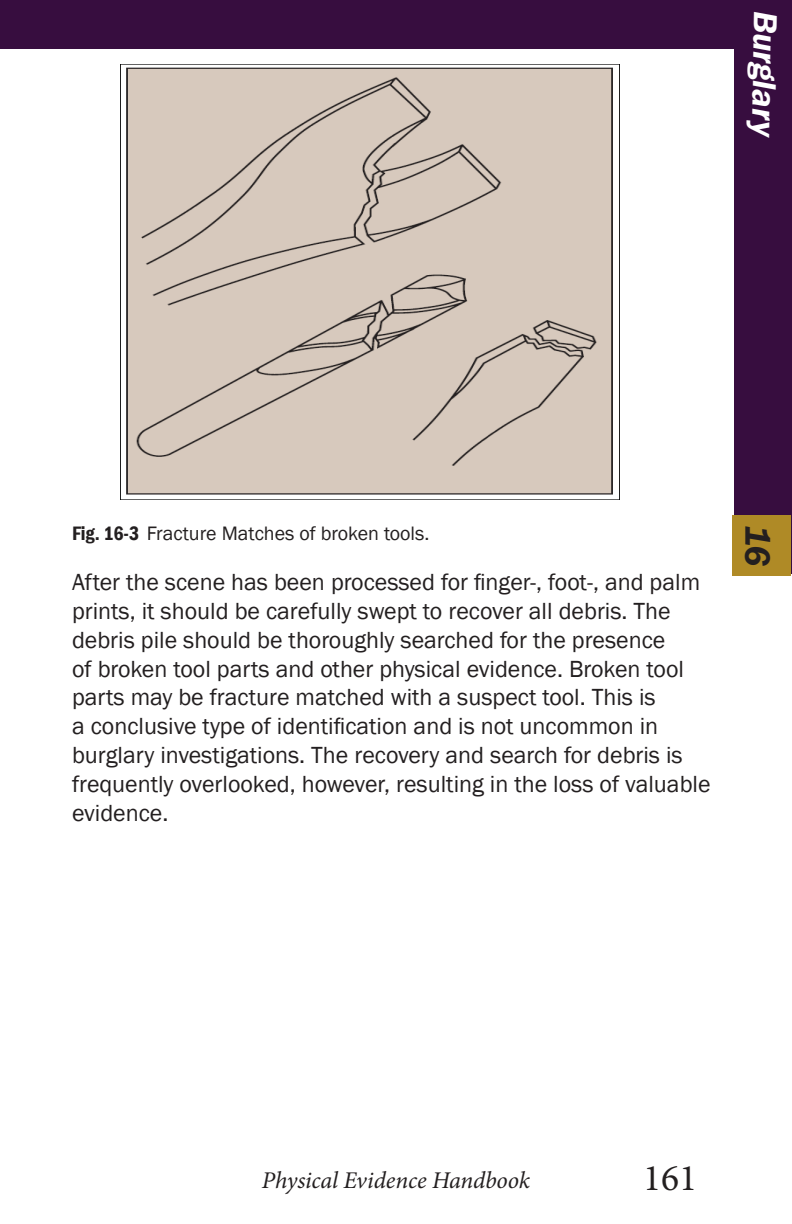
<style>
.page{position:relative;width:792px;height:1224px;background:#fff}
.page>*{position:absolute;margin:0;border:0;box-sizing:border-box;transform-origin:0 0}
.t1{font:37.6px "Minion Pro";color:#231f20}
.t2{font:italic 600 36px "Franklin Gothic";color:#231f20}
.t3{font:italic 600 34px "Franklin Gothic";color:#fff}
.t4{font:24px/28.8px "Franklin Gothic";color:#231f20}
.t5{font:italic 24px "Minion Pro";letter-spacing:-.005em;color:#231f20}
.t6{font:20px "Franklin Gothic";color:#231f20}
.s1{font-weight:600;font-stretch:condensed}
</style>
<div class="page">
<img style="left:121px;top:67px;width:498px;height:433px">
<div style="left:0;top:0;width:792px;height:48px;background:#370d3f"></div>
<div style="left:734px;top:0;width:58px;height:573px;background:#370d3f"></div>
<div style="left:733px;top:515px;width:58px;height:61px;background:#af8a26"></div>
<p class="t3" style="left:788px;top:11px;width:127px;rotate:91deg">Burglary</p>
<p class="t6" style="left:72px;top:521px;width:359px"><span class="s1">Fig. 16-3</span> Fracture Matches of broken tools.</p>
<p class="t4" style="left:72px;top:568px;width:640px">After the scene has been processed for finger-, foot-, and palm prints, it should be carefully swept to recover all debris. The debris pile should be thoroughly searched for the presence<br>of broken tool parts and other physical evidence. Broken tool parts may be fracture matched with a suspect tool. This is<br>a conclusive type of identification and is not uncommon in burglary investigations. The recovery and search for debris is frequently overlooked, however, resulting in the loss of valuable evidence.</p>
<p class="t2" style="left:781px;top:525px;width:43px;rotate:90deg">16</p>
<p class="t5" style="left:262px;top:1164px;width:270px">Physical Evidence Handbook</p>
<h1 class="t1" style="left:643px;top:1153px;width:56px">161</h1>
</div>
